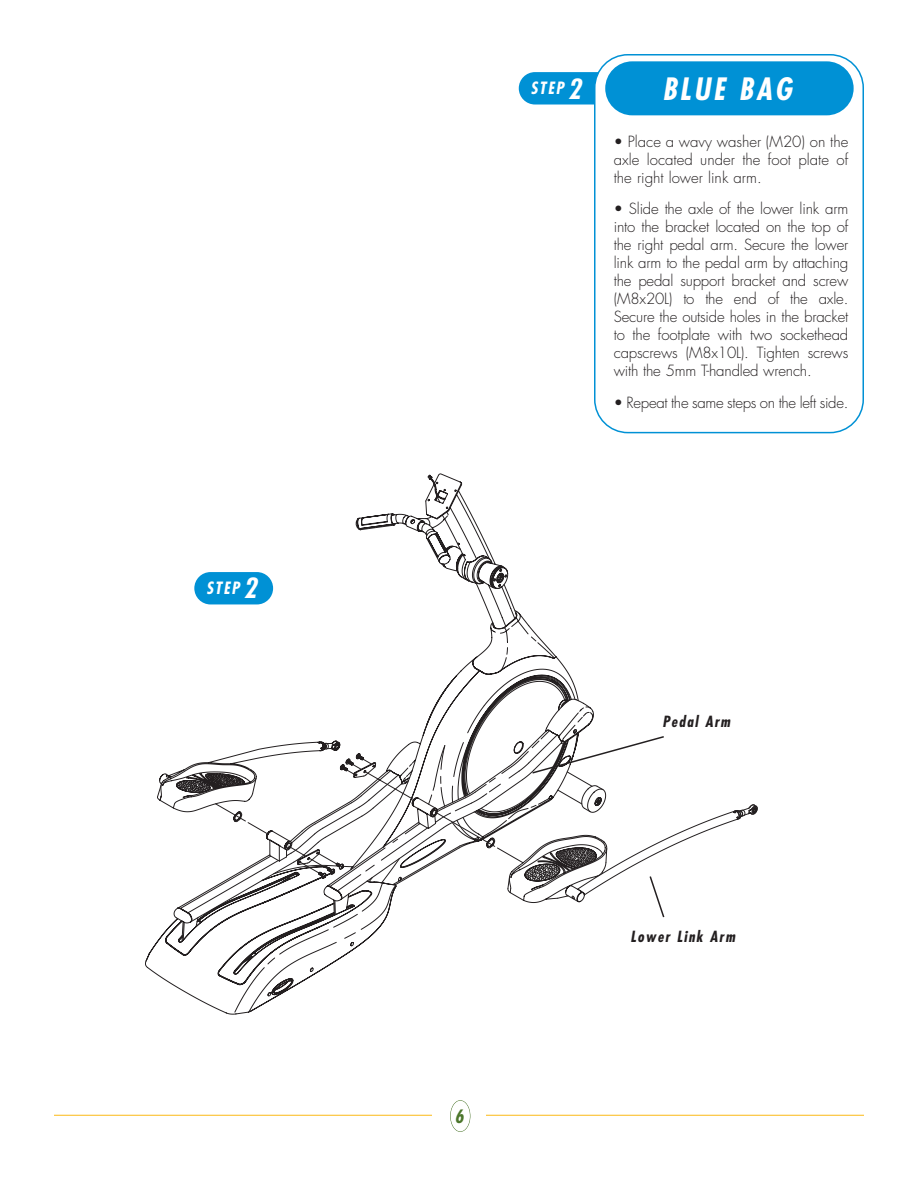
<style>
.page{position:relative;width:918px;height:1188px;background:#fff}
.page>*{position:absolute;margin:0;border:0;box-sizing:border-box;transform-origin:0 0}
.t1{font:italic 700 condensed 30px "Futura";color:#fff}
.t2{font:italic 700 condensed 18px "Futura";color:#4c762c}
.t3{font:italic 700 condensed 16.5px "Futura";color:#fff}
.t4{font:300 15px/18px "Futura";letter-spacing:-.01em;color:#231f20;text-align:justify}
.t5{font:italic 700 condensed 15px "Futura";color:#231f20}
.s1{font-size:27px}
</style>
<div class="page">
<hr style="left:54px;top:1115px;width:378px;height:1px;background:#fcb914">
<hr style="left:486px;top:1115px;width:378px;height:1px;background:#fcb914">
<div style="left:450px;top:1100px;width:20px;height:32px;border:1px solid #4c762c;border-radius:50%"></div>
<div style="left:519px;top:72px;width:119px;height:33px;background:#0091d5;border-radius:16px"></div>
<svg style="left:594px;top:54px;width:270px;height:379px"></svg>
<div style="left:605px;top:61px;width:249px;height:54px;background:#0091d5;border-radius:27px"></div>
<svg style="left:756px;top:805px;width:2px;height:8px"></svg>
<svg style="left:145px;top:794px;width:611px;height:221px"></svg>
<svg style="left:213px;top:657px;width:380px;height:266px"></svg>
<svg style="left:148px;top:772px;width:403px;height:201px"></svg>
<svg style="left:429px;top:682px;width:175px;height:204px"></svg>
<svg style="left:233px;top:612px;width:324px;height:237px"></svg>
<svg style="left:177px;top:761px;width:252px;height:153px"></svg>
<svg style="left:317px;top:474px;width:192px;height:377px"></svg>
<svg style="left:437px;top:473px;width:81px;height:156px"></svg>
<div style="left:194px;top:572px;width:79px;height:32px;background:#0091d5;border-radius:16px"></div>
<svg style="left:648px;top:875px;width:18px;height:44px"></svg>
<svg style="left:531px;top:729px;width:133px;height:46px"></svg>
<p class="t3" style="left:206px;top:581px;width:57px">STEP <span class="s1">2</span></p>
<p class="t3" style="left:530px;top:81px;width:57px">STEP <span class="s1">2</span></p>
<h1 class="t1" style="left:662px;top:76px;width:136px">BLUE BAG</h1>
<p class="t4" style="left:614px;top:133px;width:236px">• Place a wavy washer (M20) on the axle located under the foot plate of the right lower link arm.</p>
<p class="t4" style="left:614px;top:201px;width:236px">• Slide the axle of the lower link arm into the bracket located on the top of the right pedal arm. Secure the lower link arm to the pedal arm by attaching the pedal support bracket and screw (M8x20L) to the end of the axle.<br>Secure the outside holes in the bracket to the footplate with two sockethead capscrews (M8x10L). Tighten screws with the 5mm T-handled wrench.</p>
<p class="t4" style="left:614px;top:394px;width:236px">• Repeat the same steps on the left side.</p>
<p class="t2" style="left:455px;top:1108px;width:13px">6</p>
<p class="t5" style="left:663px;top:715px;width:72px">Pedal Arm</p>
<p class="t5" style="left:630px;top:930px;width:109px">Lower Link Arm</p>
</div>
